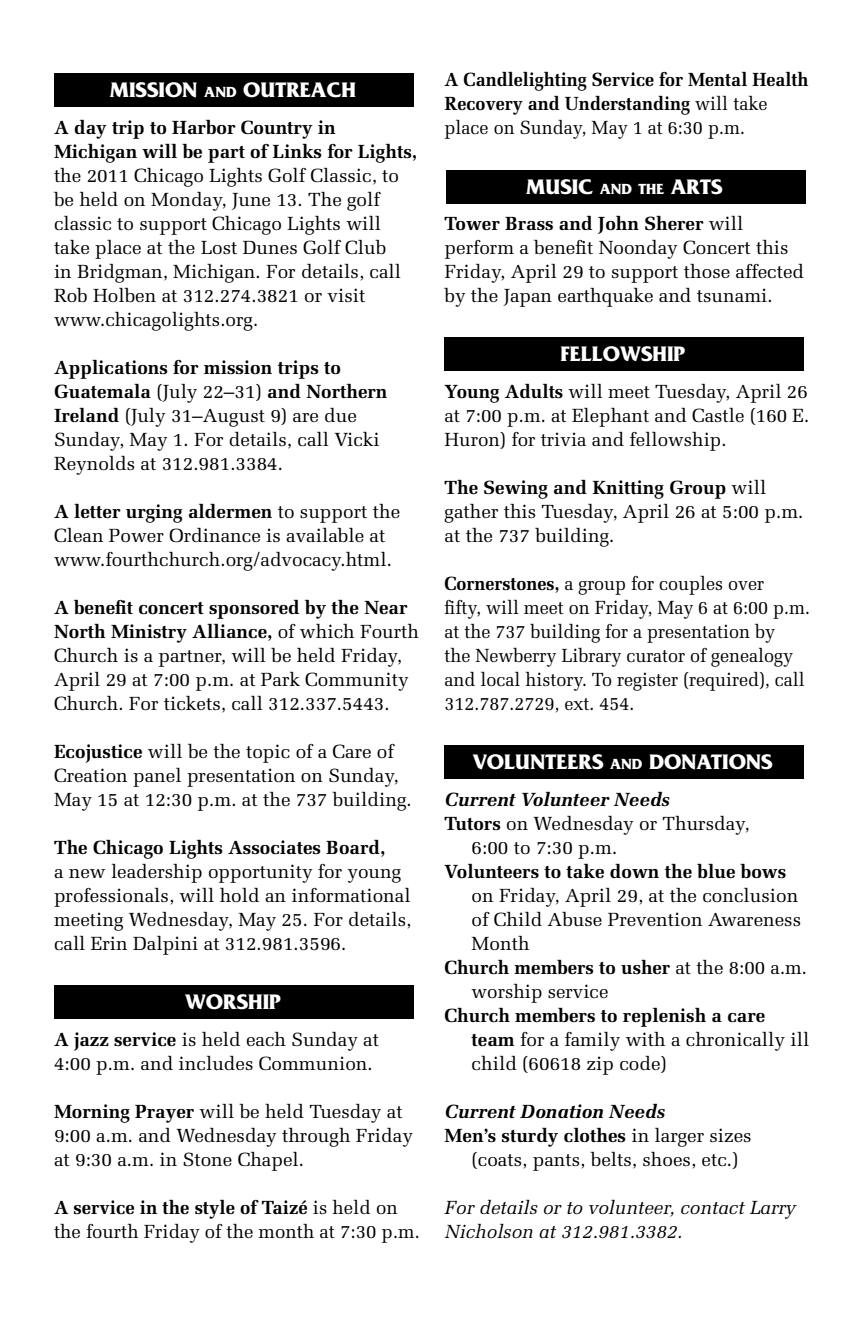
<style>
.page{position:relative;width:864px;height:1332px;background:#fff}
.page>*{position:absolute;margin:0;border:0;box-sizing:border-box;transform-origin:0 0}
.t1{font:700 22px "Friz Quadrata Std";color:#fff}
.t2{font:19px/24px "Melior LT Std";color:#000}
.t3{font:19px/24px "Melior LT Std";color:#000;scale:.95 1}
.t4{font:700 19px/24px "Melior LT Std";color:#000}
.t5{font:700 19px/24px "Melior LT Std";color:#000;scale:.95 1}
.t6{font:italic 19px/24px "Melior LT Std";color:#000}
.t7{font:italic 700 19px "Melior LT Std";color:#000}
.s1{font-size:15.4px}
.s2{font-weight:700}
.s3{font-weight:400}
</style>
<div class="page">
<div style="left:446px;top:170px;width:360px;height:34px;background:#000"></div>
<div style="left:54px;top:985px;width:360px;height:34px;background:#000"></div>
<div style="left:54px;top:73px;width:360px;height:34px;background:#000"></div>
<div style="left:444px;top:745px;width:360px;height:34px;background:#000"></div>
<div style="left:444px;top:337px;width:360px;height:34px;background:#000"></div>
<p class="t1" style="left:110px;top:78px;width:248px">MISSION <span class="s1">AND</span> OUTREACH</p>
<p class="t4" style="left:54px;top:116px;width:365px">A day trip to Harbor Country in<br>Michigan will be part of Links for Lights,</p>
<p class="t2" style="left:54px;top:164px;width:349px">the 2011 Chicago Lights Golf Classic, to be held on Monday, June 13. The golf classic to support Chicago Lights will take place at the Lost Dunes Golf Club in Bridgman, Michigan. For details, call Rob Holben at 312.274.3821 or visit www.chicagolights.org.</p>
<p class="t2" style="left:54px;top:356px;width:335px"><span class="s2">Applications for mission trips to Guatemala</span> (July 22–31) <span class="s2">and Northern Ireland</span> (July 31–August 9) are due Sunday, May 1. For details, call Vicki Reynolds at 312.981.3384.</p>
<p class="t2" style="left:54px;top:500px;width:348px"><span class="s2">A letter urging aldermen</span> to support the<br>Clean Power Ordinance is available at www.fourthchurch.org/advocacy.html.</p>
<p class="t2" style="left:54px;top:596px;width:367px"><span class="s2">A benefit concert sponsored by the Near North Ministry Alliance,</span> of which Fourth Church is a partner, will be held Friday, April 29 at 7:00 p.m. at Park Community Church. For tickets, call 312.337.5443.</p>
<p class="t2" style="left:54px;top:740px;width:359px"><span class="s2">Ecojustice</span> will be the topic of a Care of<br>Creation panel presentation on Sunday,<br>May 15 at 12:30 p.m. at the 737 building.</p>
<p class="t4" style="left:54px;top:836px;width:333px">The Chicago Lights Associates Board,</p>
<p class="t2" style="left:54px;top:860px;width:359px">a new leadership opportunity for young professionals, will hold an informational meeting Wednesday, May 25. For details, call Erin Dalpini at 312.981.3596.</p>
<p class="t1" style="left:185px;top:989px;width:97px">WORSHIP</p>
<p class="t2" style="left:54px;top:1028px;width:327px"><span class="s2">A jazz service</span> is held each Sunday at<br>4:00 p.m. and includes Communion.</p>
<p class="t2" style="left:54px;top:1100px;width:360px"><span class="s2">Morning Prayer</span> will be held Tuesday at<br>9:00 a.m. and Wednesday through Friday at 9:30 a.m. in Stone Chapel.</p>
<p class="t2" style="left:54px;top:1196px;width:367px"><span class="s2">A service in the style of Taizé</span> is held on the fourth Friday of the month at 7:30 p.m.</p>
<p class="t5" style="left:445px;top:68px;width:385px">A Candlelighting Service for Mental Health<br>Recovery and Understanding <span class="s3">will take place on Sunday, May 1 at 6:30 p.m.</span></p>
<p class="t1" style="left:526px;top:175px;width:198px">MUSIC <span class="s1">AND THE</span> ARTS</p>
<p class="t2" style="left:445px;top:212px;width:361px"><span class="s2">Tower Brass and John Sherer</span> will perform a benefit Noonday Concert this Friday, April 29 to support those affected by the Japan earthquake and tsunami.</p>
<p class="t1" style="left:561px;top:341px;width:126px">FELLOWSHIP</p>
<p class="t2" style="left:445px;top:380px;width:366px;text-align:justify"><span class="s2">Young Adults</span> will meet Tuesday, April 26 at 7:00 p.m. at Elephant and Castle (160 E.<br>Huron) for trivia and fellowship.</p>
<p class="t2" style="left:445px;top:476px;width:360px"><span class="s2">The Sewing and Knitting Group</span> will gather this Tuesday, April 26 at 5:00 p.m. at the 737 building.</p>
<p class="t3" style="left:445px;top:572px;width:386px"><span class="s2">Cornerstones,</span> a group for couples over<br>fifty, will meet on Friday, May 6 at 6:00 p.m. at the 737 building for a presentation by<br>the Newberry Library curator of genealogy and local history. To register (required), call 312.787.2729, ext. 454.</p>
<p class="t1" style="left:473px;top:749px;width:301px">VOLUNTEERS <span class="s1">AND</span> DONATIONS</p>
<p class="t7" style="left:445px;top:788px;width:227px">Current Volunteer Needs</p>
<p class="t2" style="left:445px;top:812px;width:307px"><span class="s2">Tutors</span> on Wednesday or Thursday,</p>
<p class="t2" style="left:472px;top:836px;width:147px">6:00 to 7:30 p.m.</p>
<p class="t4" style="left:445px;top:860px;width:343px">Volunteers to take down the blue bows</p>
<p class="t2" style="left:472px;top:884px;width:328px">on Friday, April 29, at the conclusion</p>
<p class="t2" style="left:472px;top:908px;width:331px">of Child Abuse Prevention Awareness</p>
<p class="t2" style="left:472px;top:932px;width:60px">Month</p>
<p class="t4" style="left:445px;top:956px;width:364px">Church members to usher <span class="s3">at the 8:00 a.m.</span></p>
<p class="t2" style="left:472px;top:980px;width:138px">worship service</p>
<p class="t2" style="left:472px;top:1004px;width:339px;text-indent:-27px"><span class="s2">Church members to replenish a care team</span> for a family with a chronically ill child (60618 zip code)</p>
<p class="t7" style="left:445px;top:1100px;width:222px">Current Donation Needs</p>
<p class="t4" style="left:445px;top:1124px;width:309px">Men’s sturdy clothes <span class="s3">in larger sizes</span></p>
<p class="t2" style="left:472px;top:1148px;width:269px">(coats, pants, belts, shoes, etc.)</p>
<p class="t6" style="left:445px;top:1196px;width:352px">For details or to volunteer, contact Larry<br>Nicholson at 312.981.3382.</p>
</div>
